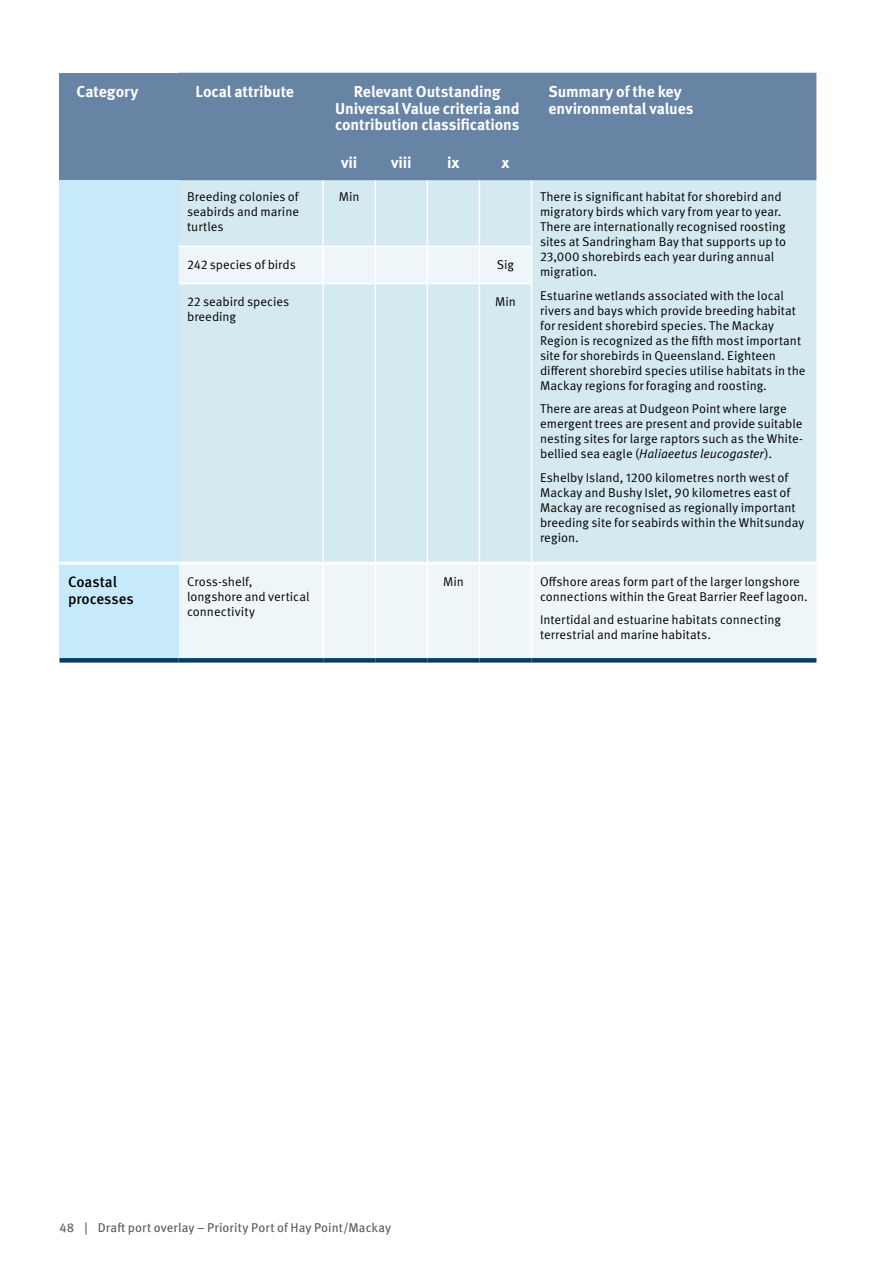
<style>
.page{position:relative;width:893px;height:1263px;background:#fff}
.page>*{position:absolute;margin:0;border:0;box-sizing:border-box;transform-origin:0 0}
.Table_Headers{font:700 15.75px/16.5px "Meta OT";letter-spacing:-.01em;color:#fff;text-align:center}
.Table_Side_Head{font:500 15px/16.5px "Meta OT";letter-spacing:-.005em;color:#000}
.Table_copy{font:12.75px/15px "Meta OT Norm";color:#000}
.t1{font:12.75px "Meta OT";letter-spacing:.01em;color:#58595b}
.s1{font-family:"Meta OT Norm Ita"}
</style>
<div class="page">
<div style="left:60px;top:73px;width:119px;height:107px;background:#6884a5"></div>
<div style="left:179px;top:73px;width:637px;height:107px;background:#6884a5"></div>
<div style="left:60px;top:180px;width:119px;height:383px;background:#c7eafb"></div>
<div style="left:179px;top:180px;width:637px;height:66px;background:#d5e9f1"></div>
<svg style="left:179px;top:246px;width:637px;height:412px;fill:#d5e9f1"></svg>
<div style="left:60px;top:563px;width:119px;height:97px;background:#c7eafb"></div>
<hr style="left:531px;top:565px;width:1px;height:93px;background:#fff">
<hr style="left:179px;top:245px;width:143px;height:2px;background:#fff">
<hr style="left:324px;top:245px;width:50px;height:2px;background:#fff">
<hr style="left:376px;top:245px;width:51px;height:2px;background:#fff">
<hr style="left:428px;top:245px;width:51px;height:2px;background:#fff">
<hr style="left:480px;top:245px;width:51px;height:2px;background:#fff">
<hr style="left:179px;top:283px;width:143px;height:1px;background:#fff">
<hr style="left:324px;top:283px;width:50px;height:1px;background:#fff">
<hr style="left:376px;top:283px;width:51px;height:1px;background:#fff">
<hr style="left:428px;top:283px;width:51px;height:1px;background:#fff">
<hr style="left:480px;top:283px;width:51px;height:1px;background:#fff">
<hr style="left:531px;top:180px;width:1px;height:66px;background:#fff">
<hr style="left:531px;top:246px;width:1px;height:38px;background:#fff">
<hr style="left:531px;top:283px;width:1px;height:279px;background:#fff">
<hr style="left:60px;top:562px;width:119px;height:3px;background:#fff">
<hr style="left:179px;top:562px;width:143px;height:3px;background:#fff">
<hr style="left:324px;top:562px;width:50px;height:3px;background:#fff">
<hr style="left:376px;top:562px;width:51px;height:3px;background:#fff">
<hr style="left:428px;top:562px;width:51px;height:3px;background:#fff">
<hr style="left:480px;top:562px;width:51px;height:3px;background:#fff">
<hr style="left:531px;top:562px;width:285px;height:3px;background:#fff">
<div style="left:60px;top:658px;width:119px;height:5px;background:#003e69"></div>
<div style="left:179px;top:658px;width:144px;height:5px;background:#003e69"></div>
<div style="left:323px;top:658px;width:52px;height:5px;background:#003e69"></div>
<div style="left:375px;top:658px;width:52px;height:5px;background:#003e69"></div>
<div style="left:427px;top:658px;width:52px;height:5px;background:#003e69"></div>
<div style="left:479px;top:658px;width:52px;height:5px;background:#003e69"></div>
<div style="left:531px;top:658px;width:285px;height:5px;background:#003e69"></div>
<hr style="left:322px;top:180px;width:2px;height:66px;background:#fff">
<hr style="left:374px;top:180px;width:2px;height:66px;background:#fff">
<hr style="left:427px;top:180px;width:1px;height:66px;background:#fff">
<hr style="left:479px;top:180px;width:1px;height:66px;background:#fff">
<hr style="left:322px;top:246px;width:2px;height:38px;background:#fff">
<hr style="left:374px;top:246px;width:2px;height:38px;background:#fff">
<hr style="left:427px;top:246px;width:1px;height:38px;background:#fff">
<hr style="left:479px;top:246px;width:1px;height:38px;background:#fff">
<hr style="left:322px;top:283px;width:2px;height:280px;background:#fff">
<hr style="left:374px;top:283px;width:2px;height:280px;background:#fff">
<hr style="left:427px;top:283px;width:1px;height:280px;background:#fff">
<hr style="left:479px;top:283px;width:1px;height:280px;background:#fff">
<hr style="left:322px;top:563px;width:2px;height:95px;background:#fff">
<hr style="left:374px;top:563px;width:2px;height:95px;background:#fff">
<hr style="left:427px;top:563px;width:1px;height:95px;background:#fff">
<hr style="left:479px;top:563px;width:1px;height:95px;background:#fff">
<p class="Table_Headers" style="left:77px;top:84px;width:63px">Category</p>
<p class="Table_Headers" style="left:196px;top:84px;width:100px">Local attribute</p>
<p class="Table_Headers" style="left:335px;top:84px;width:186px">Relevant Outstanding<br>Universal Value criteria and contribution classifications</p>
<p class="Table_Headers" style="left:549px;top:84px;width:147px;text-align:left">Summary of the key environmental values</p>
<p class="Table_Headers" style="left:341px;top:154px;width:18px">vii</p>
<p class="Table_Headers" style="left:391px;top:154px;width:22px">viii</p>
<p class="Table_Headers" style="left:447px;top:154px;width:14px">ix</p>
<p class="Table_Headers" style="left:501px;top:154px;width:10px">x</p>
<p class="Table_copy" style="left:187px;top:190px;width:113px;text-align:justify">Breeding colonies of seabirds and marine turtles</p>
<p class="Table_copy" style="left:339px;top:190px;width:22px">Min</p>
<p class="Table_copy" style="left:540px;top:190px;width:248px">There is significant habitat for shorebird and migratory birds which vary from year to year.<br>There are internationally recognised roosting sites at Sandringham Bay that supports up to 23,000 shorebirds each year during annual migration.</p>
<p class="Table_copy" style="left:540px;top:288px;width:267px">Estuarine wetlands associated with the local rivers and bays which provide breeding habitat for resident shorebird species. The Mackay Region is recognized as the fifth most important site for shorebirds in Queensland. Eighteen different shorebird species utilise habitats in the Mackay regions for foraging and roosting.</p>
<p class="Table_copy" style="left:540px;top:402px;width:264px">There are areas at Dudgeon Point where large emergent trees are present and provide suitable nesting sites for large raptors such as the White&shy;bellied sea eagle (<span class="s1">Haliaeetus leucogaster</span>).</p>
<p class="Table_copy" style="left:540px;top:470px;width:266px">Eshelby Island, 1200 kilometres north west of Mackay and Bushy Islet, 90 kilometres east of Mackay are recognised as regionally important breeding site for seabirds within the Whitsunday region.</p>
<p class="Table_copy" style="left:187px;top:257px;width:110px">242 species of birds</p>
<p class="Table_copy" style="left:497px;top:257px;width:19px">Sig</p>
<p class="Table_copy" style="left:187px;top:294px;width:104px">22 seabird species breeding</p>
<p class="Table_copy" style="left:495px;top:294px;width:22px">Min</p>
<p class="Table_Side_Head" style="left:68px;top:574px;width:67px">Coastal processes</p>
<p class="Table_copy" style="left:187px;top:574px;width:124px">Cross-shelf, longshore and vertical connectivity</p>
<p class="Table_copy" style="left:443px;top:574px;width:22px">Min</p>
<p class="Table_copy" style="left:540px;top:574px;width:269px">Offshore areas form part of the larger longshore connections within the Great Barrier Reef lagoon.</p>
<p class="Table_copy" style="left:540px;top:612px;width:243px">Intertidal and estuarine habitats connecting terrestrial and marine habitats.</p>
<p class="t1" style="left:60px;top:1220px;width:333px">48 | Draft port overlay – Priority Port of Hay Point/Mackay</p>
</div>
